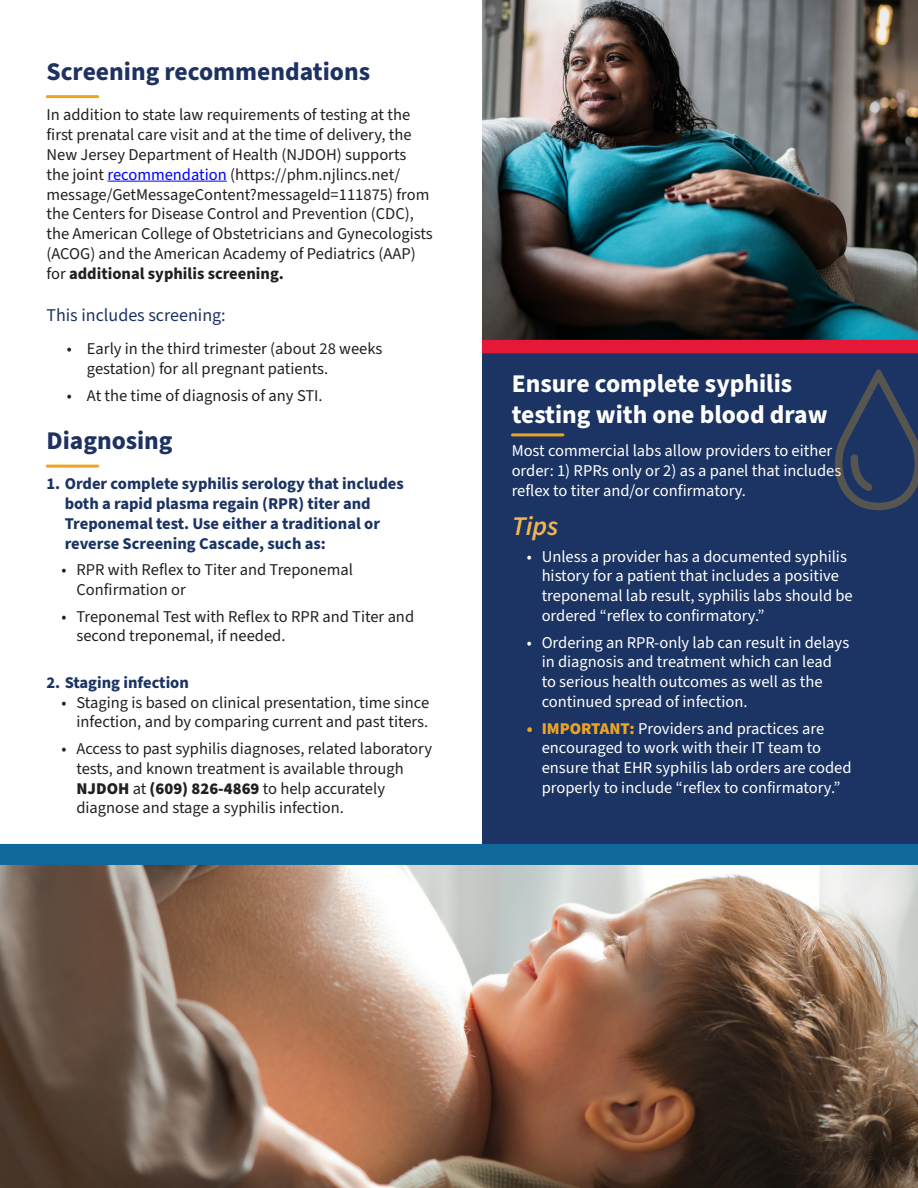
<style>
.page{position:relative;width:918px;height:1188px;background:#fff}
.page>*{position:absolute;margin:0;border:0;box-sizing:border-box;transform-origin:0 0}
.t1{font:italic 600 27px "Source Sans Pro";color:#f1b451}
.t2{font:700 25.5px/30.6px "Source Sans Pro";color:#fff}
.t3{font:700 25.5px "Source Sans Pro";color:#1e3262}
.t4{font:18px "Source Sans Pro";color:#1e3262}
.t5{font:16.5px/19.8px "Source Sans Pro";color:#fff}
.t6{font:16.5px/19.8px "Source Sans 3";color:#231f20}
.t7{font:16.5px/19.8px "Source Sans Pro";color:#231f20}
.t8{font:700 16.5px/19.8px "Source Sans Pro";color:#1b3463}
.s1{color:#00f}
.s2{font-weight:700}
.s3{font-family:"Source Sans Pro";font-weight:900}
.s4{font-weight:900;color:#eda422}
</style>
<div class="page">
<img style="left:483px;top:0;width:435px;height:340px">
<img style="left:0;top:865px;width:918px;height:323px">
<div style="left:483px;top:347px;width:435px;height:497px;background:#1b3463"></div>
<hr style="left:108px;top:181px;width:119px;height:1px;background:#00f">
<div style="left:482px;top:340px;width:436px;height:13px;background:#e51937"></div>
<div style="left:0;top:844px;width:918px;height:21px;background:#10689b"></div>
<svg style="left:835px;top:369px;width:83px;height:141px"></svg>
<hr style="left:512px;top:433px;width:51px;height:3px;background:#eca422">
<hr style="left:47px;top:95px;width:51px;height:3px;background:#eca422">
<hr style="left:47px;top:465px;width:51px;height:3px;background:#eca422">
<p class="t3" style="left:46px;top:55px;width:325px">Screening recommendations</p>
<p class="t7" style="left:46px;top:106px;width:388px">In addition to state law requirements of testing at the first prenatal care visit and at the time of delivery, the New Jersey Department of Health (NJDOH) supports the joint <span class="s1">recommendation</span> (https://phm.njlincs.net/ message/GetMessageContent?messageId=111875) from the Centers for Disease Control and Prevention (CDC), the American College of Obstetricians and Gynecologists (ACOG) and the American Academy of Pediatrics (AAP) for <span class="s2">additional syphilis screening.</span></p>
<p class="t4" style="left:46px;top:303px;width:181px">This includes screening:</p>
<p class="t6" style="left:87px;top:339px;width:297px;text-indent:-20px">• Early in the third trimester (about 28 weeks gestation) for all pregnant patients.</p>
<p class="t7" style="left:67px;top:386px;width:258px">• At the time of diagnosis of any STI.</p>
<p class="t3" style="left:46px;top:423px;width:128px">Diagnosing</p>
<p class="t8" style="left:65px;top:474px;width:341px;text-indent:-18px">1. Order complete syphilis serology that includes both a rapid plasma regain (RPR) titer and Treponemal test. Use either a traditional or reverse Screening Cascade, such as:</p>
<p class="t6" style="left:76px;top:560px;width:278px;text-indent:-15px">• RPR with Reflex to Titer and Treponemal<br>Confirmation or</p>
<p class="t6" style="left:76px;top:606px;width:339px;text-indent:-15px">• Treponemal Test with Reflex to RPR and Titer and second treponemal, if needed.</p>
<p class="t8" style="left:46px;top:673px;width:144px">2. Staging infection</p>
<p class="t6" style="left:61px;top:692px;width:369px;text-align:right">• Staging is based on clinical presentation, time since infection, and by comparing current and past titers.</p>
<p class="t6" style="left:76px;top:739px;width:357px;text-indent:-15px">• Access to past syphilis diagnoses, related laboratory tests, and known treatment is available through <span class="s3">NJDOH</span> at <span class="s3">(609) 826-4869</span> to help accurately diagnose and stage a syphilis infection.</p>
<p class="t2" style="left:512px;top:369px;width:317px">Ensure complete syphilis testing with one blood draw</p>
<p class="t5" style="left:512px;top:442px;width:331px">Most commercial labs allow providers to either order: 1) RPRs only or 2) as a panel that includes reflex to titer and/or confirmatory.</p>
<p class="t1" style="left:512px;top:508px;width:48px">Tips</p>
<p class="t5" style="left:542px;top:547px;width:313px;text-indent:-15px">• Unless a provider has a documented syphilis history for a patient that includes a positive treponemal lab result, syphilis labs should be ordered “reflex to confirmatory.”</p>
<p class="t5" style="left:542px;top:633px;width:309px;text-indent:-15px">• Ordering an RPR-only lab can result in delays in diagnosis and treatment which can lead to serious health outcomes as well as the continued spread of infection.</p>
<p class="t5" style="left:542px;top:719px;width:311px;text-indent:-15px"><span class="s4">• IMPORTANT:</span> Providers and practices are encouraged to work with their IT team to ensure that EHR syphilis lab orders are coded properly to include “reflex to confirmatory.”</p>
</div>
